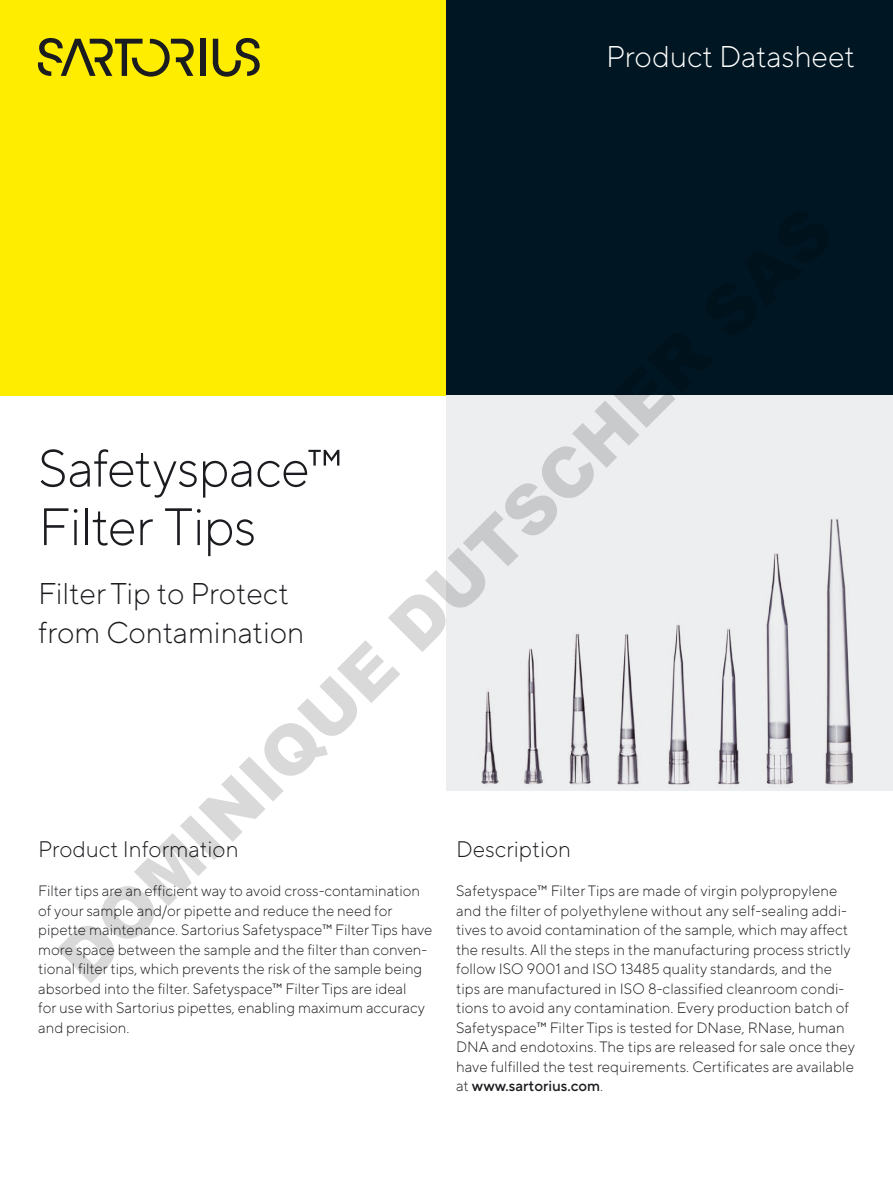
<style>
.page{position:relative;width:893px;height:1191px;background:#fff}
.page>*{position:absolute;margin:0;border:0;box-sizing:border-box;transform-origin:0 0}
.t1{font:900 67.95px "Arial";color:rgb(0 0 0/.15)}
.t2{font:300 52.5px/58.5px "TT Norms Pro";letter-spacing:-.015em;color:#1b1c20}
.t3{font:300 30px/39px "TT Norms Pro";color:#1b1c20}
.t4{font:300 30px "TT Norms Pro";color:#fff}
.t5{font:300 22.5px "TT Norms Pro";color:#1b1c20}
.t6{font:300 15px/19.5px "TT Norms Pro";color:#1b1c20}
.s1{font-weight:500}
</style>
<div class="page">
<div style="left:0;top:0;width:446px;height:395px;background:#ffed00"></div>
<div style="left:446px;top:0;width:447px;height:395px;background:#001622"></div>
<div style="left:446px;top:395px;width:447px;height:396px;background:#edeeef"></div>
<div style="left:200px;top:39px;width:5px;height:37px;background:#1b1c20"></div>
<svg style="left:213px;top:38px;width:47px;height:39px"></svg>
<svg style="left:38px;top:38px;width:156px;height:39px"></svg>
<h3 class="t4" style="left:606px;top:35px;width:250px">Product Datasheet</h3>
<h1 class="t1" style="left:35px;top:935px;width:1063px;rotate:-45deg">DOMINIQUE DUTSCHER SAS</h1>
<h2 class="t2" style="left:38px;top:435px;width:306px">Safetyspace™<br>Filter Tips</h2>
<h3 class="t3" style="left:38px;top:571px;width:268px">Filter Tip to Protect from Contamination</h3>
<h3 class="t5" style="left:38px;top:833px;width:202px">Product Information</h3>
<p class="t6" style="left:38px;top:880px;width:396px">Filter tips are an efficient way to avoid cross-contamination of your sample and/or pipette and reduce the need for pipette maintenance. Sartorius Safetyspace™ Filter Tips have more space between the sample and the filter than conven&shy;tional filter tips, which prevents the risk of the sample being absorbed into the filter. Safetyspace™ Filter Tips are ideal<br>for use with Sartorius pipettes, enabling maximum accuracy and precision.</p>
<h3 class="t5" style="left:456px;top:833px;width:116px">Description</h3>
<p class="t6" style="left:456px;top:880px;width:400px">Safetyspace™ Filter Tips are made of virgin polypropylene and the filter of polyethylene without any self-sealing addi&shy;tives to avoid contamination of the sample, which may affect the results. All the steps in the manufacturing process strictly follow ISO 9001 and ISO 13485 quality standards, and the tips are manufactured in ISO 8-classified cleanroom condi&shy;tions to avoid any contamination. Every production batch of Safetyspace™ Filter Tips is tested for DNase, RNase, human DNA and endotoxins. The tips are released for sale once they have fulfilled the test requirements. Certificates are available at <span class="s1">www.sartorius.com</span>.</p>
</div>
